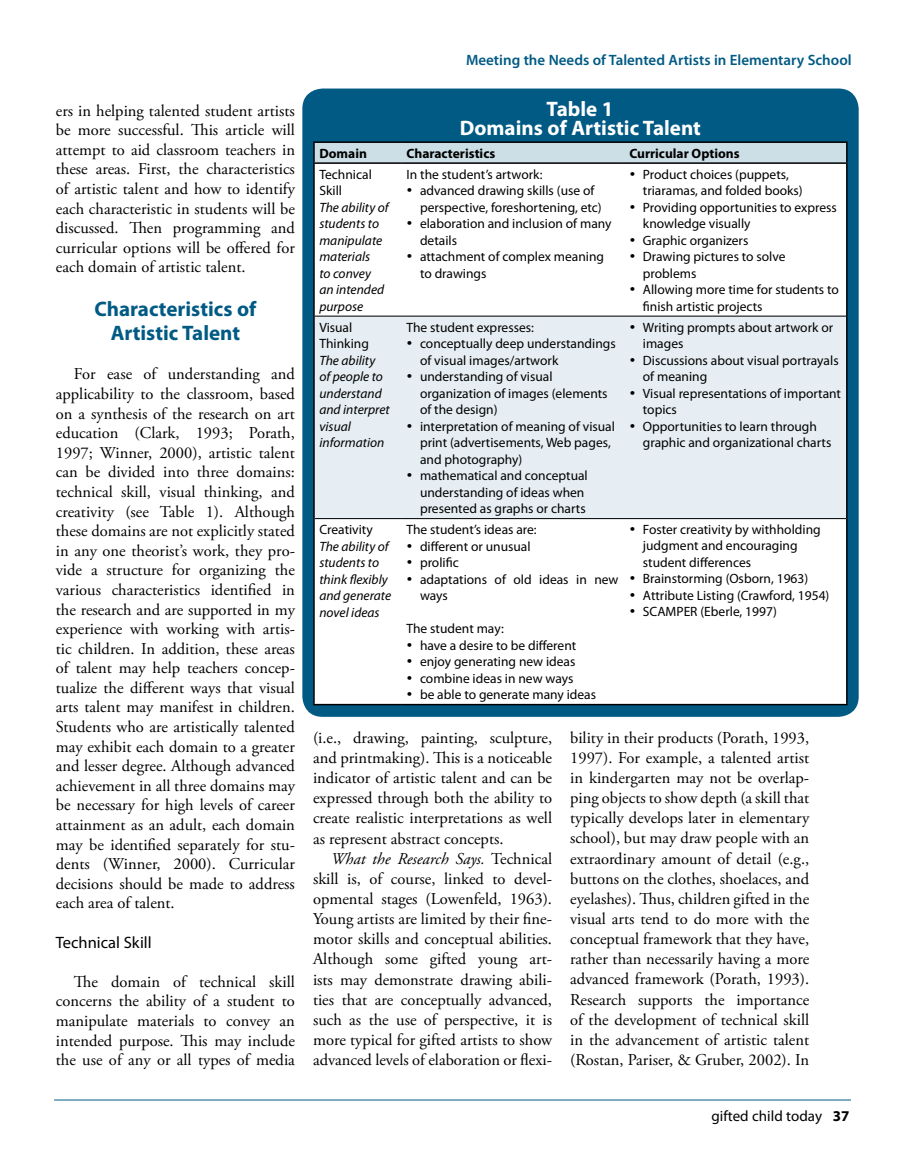
<style>
.page{position:relative;width:905px;height:1175px;background:#fff}
.page>*{position:absolute;margin:0;border:0;box-sizing:border-box;transform-origin:0 0}
.t1{font:700 21px/24.2px "Myriad Pro";color:#005a84;text-align:center}
.t2{font:700 21px/19.5px "Myriad Pro";color:#fff;text-align:center}
.t3{font:16.5px/19.6px "Adobe Garamond Pro";color:#000;text-align:justify}
.t4{font:italic 16.5px "Adobe Garamond Pro";color:#000}
.t5{font:16.5px "Myriad Pro";color:#000}
.t6{font:600 15px "Myriad Pro";color:#005a84}
.t7{font:15px "Myriad Pro";color:#000}
.t8{font:13.5px/16.5px "Myriad Pro";color:#000}
.t9{font:italic 13.5px/16.5px "Myriad Pro";color:#000}
.t10{font:700 13.5px "Myriad Pro";color:#000}
.s1{font-style:italic}
.s2{font-weight:700}
</style>
<div class="page">
<hr style="left:54px;top:1099px;width:796px;height:1px;background:#005a84">
<div style="left:302px;top:88px;width:556px;height:629px;background:#005a84;border-radius:20px"></div>
<div style="left:315px;top:164px;width:531px;height:540px;background:#fff"></div>
<div style="left:315px;top:317px;width:531px;height:201px;background:#e6eef3"></div>
<hr style="left:315px;top:316px;width:86px;height:1px;background:#000">
<hr style="left:401px;top:316px;width:223px;height:1px;background:#000">
<hr style="left:624px;top:316px;width:222px;height:1px;background:#000">
<hr style="left:313px;top:162px;width:88px;height:2px;background:#000">
<hr style="left:401px;top:162px;width:223px;height:2px;background:#000">
<hr style="left:624px;top:162px;width:223px;height:2px;background:#000">
<hr style="left:315px;top:518px;width:86px;height:1px;background:#000">
<hr style="left:401px;top:518px;width:223px;height:1px;background:#000">
<hr style="left:624px;top:518px;width:222px;height:1px;background:#000">
<hr style="left:313px;top:141px;width:88px;height:2px;background:#000">
<hr style="left:401px;top:141px;width:223px;height:2px;background:#000">
<hr style="left:624px;top:141px;width:223px;height:2px;background:#000">
<svg style="left:313px;top:142px;width:534px;height:21px;background:#bbccd3"></svg>
<hr style="left:313px;top:164px;width:2px;height:152px;background:#000">
<hr style="left:846px;top:164px;width:1px;height:152px;background:#000">
<hr style="left:313px;top:316px;width:2px;height:202px;background:#000">
<hr style="left:846px;top:316px;width:1px;height:202px;background:#000">
<hr style="left:313px;top:518px;width:2px;height:186px;background:#000">
<hr style="left:846px;top:518px;width:1px;height:186px;background:#000">
<hr style="left:313px;top:704px;width:88px;height:1px;background:#000">
<hr style="left:401px;top:704px;width:223px;height:1px;background:#000">
<hr style="left:624px;top:704px;width:223px;height:1px;background:#000">
<p class="t3" style="left:56px;top:101px;width:241px">ers in helping talented student artists be more successful. This article will attempt to aid classroom teachers in these areas. First, the characteristics of artistic talent and how to identify each characteristic in students will be discussed. Then programming and curricular options will be offered for each domain of artistic talent.</p>
<p class="t1" style="left:94px;top:296px;width:163px">Characteristics of<br>Artistic Talent</p>
<p class="t3" style="left:56px;top:365px;width:241px;text-indent:18px">For ease of understanding and applicability to the classroom, based on a synthesis of the research on art education (Clark, 1993; Porath, 1997; Winner, 2000), artistic talent can be divided into three domains: technical skill, visual thinking, and creativity (see Table 1). Although these domains are not explicitly stated in any one theorist’s work, they pro&shy;vide a structure for organizing the various characteristics identified in the research and are supported in my experience with working with artis&shy;tic children. In addition, these areas of talent may help teachers concep&shy;tualize the different ways that visual arts talent may manifest in children.<br>Students who are artistically talented may exhibit each domain to a greater and lesser degree. Although advanced achievement in all three domains may be necessary for high levels of career attainment as an adult, each domain may be identified separately for stu&shy;dents (Winner, 2000). Curricular decisions should be made to address each area of talent.</p>
<p class="t5" style="left:56px;top:932px;width:97px">Technical Skill</p>
<p class="t3" style="left:56px;top:972px;width:240px;text-indent:18px">The domain of technical skill concerns the ability of a student to manipulate materials to convey an intended purpose. This may include the use of any or all types of media</p>
<p class="t6" style="left:466px;top:51px;width:387px">Meeting the Needs of Talented Artists in Elementary School</p>
<p class="t2" style="left:460px;top:98px;width:243px">Table 1<br>Domains of Artistic Talent</p>
<p class="t10" style="left:319px;top:144px;width:49px">Domain</p>
<p class="t10" style="left:406px;top:144px;width:90px">Characteristics</p>
<p class="t10" style="left:629px;top:144px;width:112px">Curricular Options</p>
<p class="t8" style="left:319px;top:166px;width:54px">Technical<br>Skill</p>
<p class="t9" style="left:319px;top:199px;width:71px">The ability of students to manipulate materials<br>to convey<br>an intended purpose</p>
<p class="t8" style="left:643px;top:166px;width:161px;text-indent:-14px">• Product choices (puppets, triaramas, and folded books)</p>
<p class="t8" style="left:643px;top:199px;width:196px;text-indent:-14px">• Providing opportunities to express knowledge visually</p>
<p class="t8" style="left:629px;top:232px;width:120px">• Graphic organizers</p>
<p class="t8" style="left:643px;top:248px;width:144px;text-indent:-14px">• Drawing pictures to solve problems</p>
<p class="t8" style="left:643px;top:281px;width:197px;text-indent:-14px">• Allowing more time for students to finish artistic projects</p>
<p class="t8" style="left:406px;top:166px;width:137px">In the student’s artwork:</p>
<p class="t8" style="left:420px;top:182px;width:183px;text-indent:-14px">• advanced drawing skills (use of perspective, foreshortening, etc)</p>
<p class="t8" style="left:420px;top:215px;width:193px;text-indent:-14px">• elaboration and inclusion of many details</p>
<p class="t8" style="left:420px;top:248px;width:186px;text-indent:-14px">• attachment of complex meaning to drawings</p>
<p class="t8" style="left:319px;top:318px;width:51px">Visual<br>Thinking</p>
<p class="t9" style="left:319px;top:351px;width:72px">The ability<br>of people to understand and interpret visual information</p>
<p class="t8" style="left:319px;top:521px;width:55px">Creativity</p>
<p class="t9" style="left:319px;top:537px;width:73px">The ability of students to think flexibly and generate novel ideas</p>
<p class="t8" style="left:406px;top:318px;width:129px">The student expresses:</p>
<p class="t8" style="left:420px;top:335px;width:197px;text-indent:-14px">• conceptually deep understandings of visual images/artwork</p>
<p class="t8" style="left:420px;top:368px;width:189px;text-indent:-14px">• understanding of visual organization of images (elements of the design)</p>
<p class="t8" style="left:420px;top:417px;width:196px;text-indent:-14px">• interpretation of meaning of visual print (advertisements, Web pages, and photography)</p>
<p class="t8" style="left:420px;top:467px;width:169px;text-indent:-14px">• mathematical and conceptual understanding of ideas when presented as graphs or charts</p>
<p class="t8" style="left:406px;top:521px;width:132px">The student’s ideas are:</p>
<p class="t8" style="left:406px;top:537px;width:126px">• different or unusual</p>
<p class="t8" style="left:406px;top:554px;width:54px">• prolific</p>
<p class="t8" style="left:420px;top:570px;width:200px;text-indent:-14px">• adaptations of old ideas in new ways</p>
<p class="t8" style="left:406px;top:620px;width:99px">The student may:</p>
<p class="t8" style="left:406px;top:636px;width:171px">• have a desire to be different</p>
<p class="t8" style="left:406px;top:653px;width:170px">• enjoy generating new ideas</p>
<p class="t8" style="left:406px;top:669px;width:168px">• combine ideas in new ways</p>
<p class="t8" style="left:406px;top:686px;width:191px">• be able to generate many ideas</p>
<p class="t8" style="left:643px;top:318px;width:192px;text-indent:-14px">• Writing prompts about artwork or images</p>
<p class="t8" style="left:643px;top:351px;width:197px;text-indent:-14px">• Discussions about visual portrayals of meaning</p>
<p class="t8" style="left:643px;top:384px;width:200px;text-indent:-14px">• Visual representations of important topics</p>
<p class="t8" style="left:643px;top:417px;width:190px;text-indent:-14px">• Opportunities to learn through graphic and organizational charts</p>
<p class="t8" style="left:643px;top:521px;width:179px;text-indent:-14px">• Foster creativity by withholding judgment and encouraging student differences</p>
<p class="t8" style="left:629px;top:570px;width:180px">• Brainstorming (Osborn, 1963)</p>
<p class="t8" style="left:629px;top:587px;width:202px">• Attribute Listing (Crawford, 1954)</p>
<p class="t8" style="left:629px;top:603px;width:149px">• SCAMPER (Eberle, 1997)</p>
<p class="t3" style="left:313px;top:728px;width:241px;line-height:20.1px">(i.e., drawing, painting, sculpture, and printmaking). This is a noticeable indicator of artistic talent and can be expressed through both the ability to create realistic interpretations as well as represent abstract concepts.</p>
<p class="t3" style="left:313px;top:849px;width:240px;line-height:20.1px;text-indent:18px"><span class="s1">What the Research Says.</span> Technical skill is, of course, linked to devel&shy;opmental stages (Lowenfeld, 1963).<br>Young artists are limited by their fine&shy;motor skills and conceptual abilities.<br>Although some gifted young art&shy;ists may demonstrate drawing abili&shy;ties that are conceptually advanced, such as the use of perspective, it is more typical for gifted artists to show advanced levels of elaboration or flexi-</p>
<p class="t3" style="left:570px;top:728px;width:241px;line-height:20.1px">bility in their products (Porath, 1993, 1997). For example, a talented artist in kindergarten may not be overlap&shy;ping objects to show depth (a skill that typically develops later in elementary school), but may draw people with an extraordinary amount of detail (e.g., buttons on the clothes, shoelaces, and eyelashes). Thus, children gifted in the visual arts tend to do more with the conceptual framework that they have, rather than necessarily having a more advanced framework (Porath, 1993).<br>Research supports the importance of the development of technical skill in the advancement of artistic talent (Rostan, Pariser, &amp; Gruber, 2002). In</p>
<p class="t4" style="left:628px;top:1045px;width:127px">continued on page ??</p>
<p class="t7" style="left:711px;top:1106px;width:139px">gifted child today <span class="s2">37</span></p>
</div>
